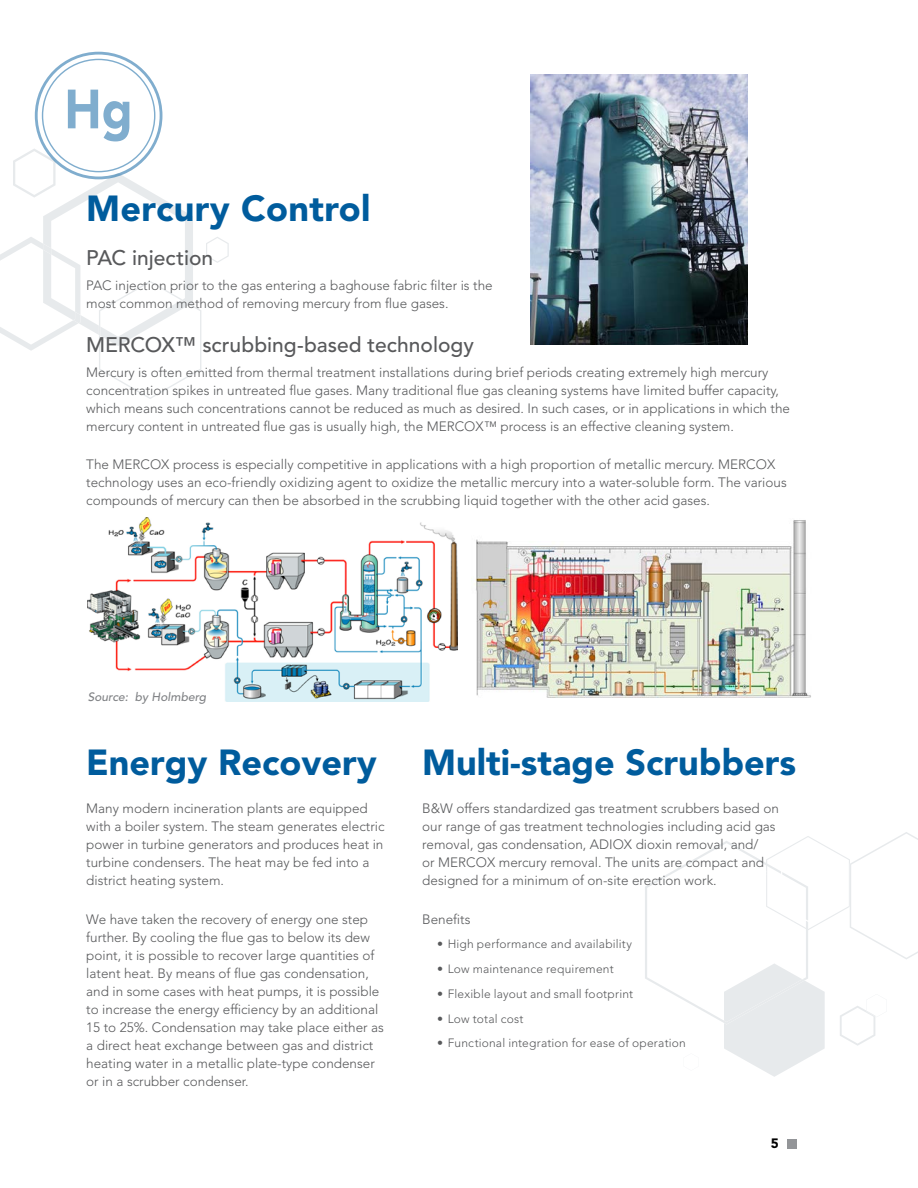
<style>
.page{position:relative;width:918px;height:1188px;background:#fff}
.page>*{position:absolute;margin:0;border:0;box-sizing:border-box;transform-origin:0 0}
.t1{font:900 36px "Avenir LT Std";color:#005c9d}
.t2{font:500 21px "Avenir LT Std";color:#58595b}
.t3{font:300 13.5px/18px "Avenir LT Std";color:#58595b}
.t4{font:900 13.5px "Avenir LT Std";color:#000}
.t5{font:300 12px "Avenir LT Std";letter-spacing:.015em;color:#58595b}
.t6{font:italic 500 12px "Avenir LT Std";color:#808285}
</style>
<div class="page">
<div style="left:787px;top:1139px;width:9px;height:10px;background:#939598"></div>
<svg style="left:645px;top:832px;width:273px;height:245px"></svg>
<svg style="left:0;top:148px;width:229px;height:251px"></svg>
<svg style="left:36px;top:53px;width:125px;height:125px"></svg>
<div style="left:35px;top:52px;width:127px;height:127px;border:3px solid #005c9d;border-radius:50%"></div>
<div style="left:43px;top:59px;width:112px;height:113px;background:#fff;border-radius:50%"></div>
<svg style="left:68px;top:90px;width:61px;height:51px"></svg>
<img style="left:530px;top:75px;width:217px;height:270px">
<img style="left:88px;top:517px;width:370px;height:185px">
<img style="left:475px;top:520px;width:336px;height:177px">
<h1 class="t1" style="left:86px;top:186px;width:286px">Mercury Control</h1>
<h2 class="t2" style="left:86px;top:246px;width:128px">PAC injection</h2>
<p class="t3" style="left:86px;top:276px;width:408px">PAC injection prior to the gas entering a baghouse fabric filter is the most common method of removing mercury from flue gases.</p>
<h2 class="t2" style="left:86px;top:333px;width:389px">MERCOX™ scrubbing-based technology</h2>
<p class="t3" style="left:86px;top:363px;width:705px">Mercury is often emitted from thermal treatment installations during brief periods creating extremely high mercury concentration spikes in untreated flue gases. Many traditional flue gas cleaning systems have limited buffer capacity, which means such concentrations cannot be reduced as much as desired. In such cases, or in applications in which the mercury content in untreated flue gas is usually high, the MERCOX™ process is an effective cleaning system.</p>
<p class="t3" style="left:86px;top:455px;width:702px">The MERCOX process is especially competitive in applications with a high proportion of metallic mercury. MERCOX technology uses an eco-friendly oxidizing agent to oxidize the metallic mercury into a water-soluble form. The various compounds of mercury can then be absorbed in the scrubbing liquid together with the other acid gases.</p>
<p class="t6" style="left:88px;top:690px;width:120px">Source: by Holmberg</p>
<h1 class="t1" style="left:86px;top:741px;width:292px">Energy Recovery</h1>
<p class="t3" style="left:86px;top:800px;width:300px">Many modern incineration plants are equipped with a boiler system. The steam generates electric power in turbine generators and produces heat in turbine condensers. The heat may be fed into a district heating system.</p>
<p class="t3" style="left:86px;top:910px;width:299px">We have taken the recovery of energy one step further. By cooling the flue gas to below its dew point, it is possible to recover large quantities of latent heat. By means of flue gas condensation, and in some cases with heat pumps, it is possible to increase the energy efficiency by an additional 15 to 25%. Condensation may take place either as a direct heat exchange between gas and district heating water in a metallic plate-type condenser or in a scrubber condenser.</p>
<h1 class="t1" style="left:422px;top:741px;width:376px">Multi-stage Scrubbers</h1>
<p class="t3" style="left:422px;top:800px;width:358px">B&amp;W offers standardized gas treatment scrubbers based on our range of gas treatment technologies including acid gas removal, gas condensation, ADIOX dioxin removal, and/<br>or MERCOX mercury removal. The units are compact and designed for a minimum of on-site erection work.</p>
<p class="t3" style="left:422px;top:910px;width:50px">Benefits</p>
<p class="t5" style="left:437px;top:937px;width:196px">• High performance and availability</p>
<p class="t5" style="left:437px;top:962px;width:178px">• Low maintenance requirement</p>
<p class="t5" style="left:437px;top:987px;width:197px">• Flexible layout and small footprint</p>
<p class="t5" style="left:437px;top:1011px;width:88px">• Low total cost</p>
<p class="t5" style="left:437px;top:1036px;width:250px">• Functional integration for ease of operation</p>
<p class="t4" style="left:771px;top:1135px;width:9px">5</p>
</div>
